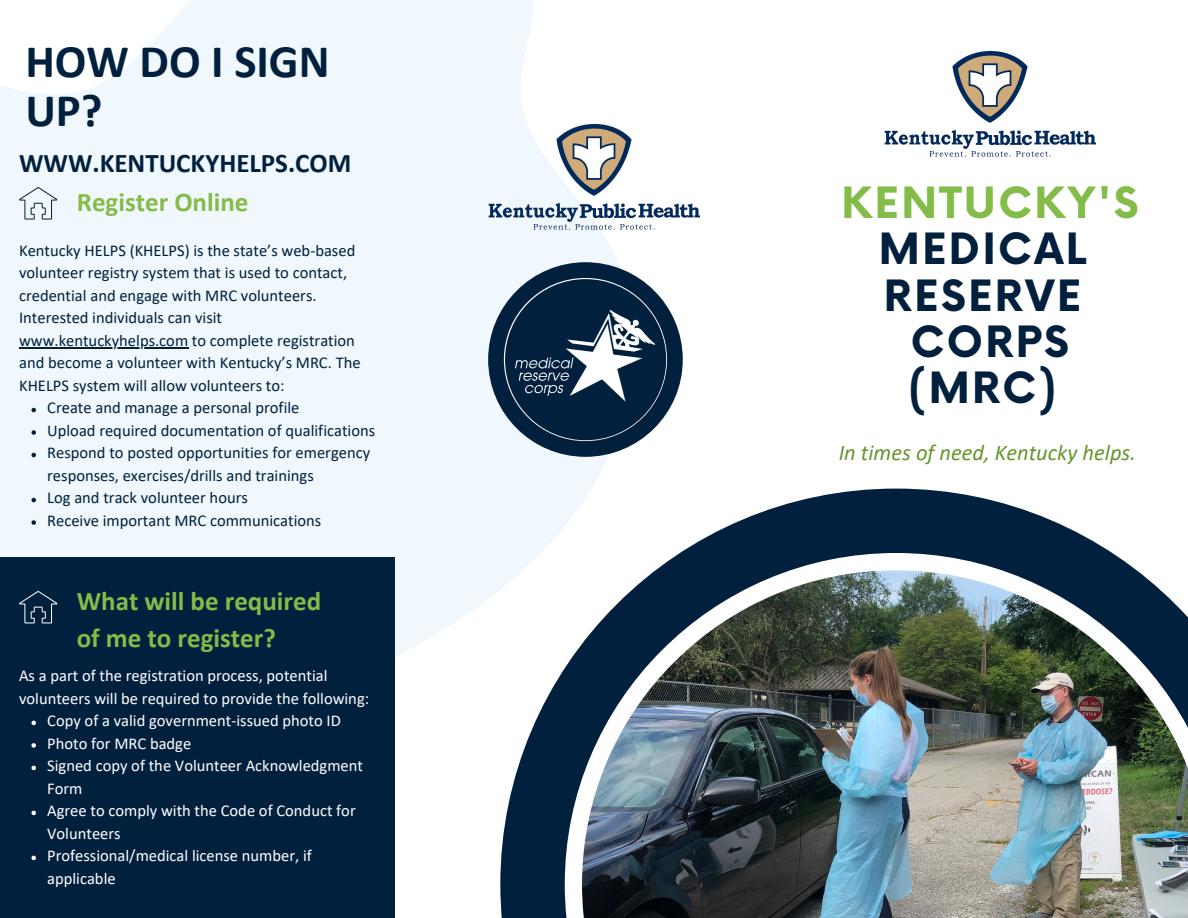
<style>
.page{position:relative;width:1188px;height:918px;background:#fff}
.page>*{position:absolute;margin:0;border:0;box-sizing:border-box;transform-origin:0 0}
.t1{font:700 46.8px/49.5px "Calibri";color:#01203d}
.t2{font:700 42px "Now";letter-spacing:.055em;color:#01203d}
.t3{font:700 42px "Now";letter-spacing:.055em;color:#84bc49}
.t4{font:700 27px/37.2px "Calibri";color:#84bc49}
.t5{font:700 27px "Calibri";color:#01203d}
.t6{font:italic 22.5px "Calibri";color:#64962c}
.t7{font:16.5px/22.5px "Calibri";color:#01203d}
.t8{font:16.5px/22.5px "Calibri";color:#fff}
</style>
<div class="page">
<svg style="left:0;top:0;width:617px;height:759px;fill:#f0f8fd"></svg>
<div style="left:0;top:557px;width:394px;height:361px;background:#01203d"></div>
<svg style="left:19px;top:187px;width:38px;height:33px"></svg>
<svg style="left:19px;top:591px;width:38px;height:32px"></svg>
<img style="left:884px;top:52px;width:212px;height:105px">
<svg style="left:488px;top:262px;width:195px;height:195px"></svg>
<div style="left:505px;top:279px;width:161px;height:161px;background:#01203d;border-radius:50%"></div>
<img style="left:516px;top:310px;width:139px;height:92px">
<img style="left:500px;top:489px;width:688px;height:429px">
<svg style="left:31px;top:408px;width:5px;height:4px"></svg>
<svg style="left:31px;top:430px;width:5px;height:5px"></svg>
<svg style="left:31px;top:453px;width:5px;height:4px"></svg>
<svg style="left:31px;top:498px;width:5px;height:4px"></svg>
<svg style="left:31px;top:520px;width:5px;height:5px"></svg>
<hr style="left:19px;top:347px;width:169px;height:1px;background:#01203d">
<svg style="left:31px;top:721px;width:5px;height:4px"></svg>
<svg style="left:31px;top:743px;width:5px;height:5px"></svg>
<svg style="left:31px;top:766px;width:5px;height:4px"></svg>
<svg style="left:31px;top:811px;width:5px;height:4px"></svg>
<svg style="left:31px;top:856px;width:5px;height:4px"></svg>
<img style="left:488px;top:125px;width:212px;height:106px">
<p class="t1" style="left:25px;top:40px;width:306px">HOW DO I SIGN<br>UP?</p>
<p class="t5" style="left:19px;top:152px;width:334px">WWW.KENTUCKYHELPS.COM</p>
<p class="t4" style="left:77px;top:186px;width:173px">Register Online</p>
<p class="t7" style="left:19px;top:241px;width:343px">Kentucky HELPS (KHELPS) is the state’s web-based volunteer registry system that is used to contact, credential and engage with MRC volunteers.<br>Interested individuals can visit www.kentuckyhelps.com to complete registration and become a volunteer with Kentucky’s MRC. The KHELPS system will allow volunteers to:</p>
<p class="t7" style="left:47px;top:398px;width:254px">Create and manage a personal profile</p>
<p class="t7" style="left:47px;top:421px;width:330px">Upload required documentation of qualifications</p>
<p class="t7" style="left:47px;top:443px;width:324px">Respond to posted opportunities for emergency responses, exercises/drills and trainings</p>
<p class="t7" style="left:47px;top:488px;width:202px">Log and track volunteer hours</p>
<p class="t7" style="left:47px;top:511px;width:276px">Receive important MRC communications</p>
<p class="t4" style="left:77px;top:585px;width:246px">What will be required of me to register?</p>
<p class="t8" style="left:19px;top:666px;width:352px">As a part of the registration process, potential volunteers will be required to provide the following:</p>
<p class="t8" style="left:47px;top:711px;width:295px">Copy of a valid government-issued photo ID</p>
<p class="t8" style="left:47px;top:733px;width:146px">Photo for MRC badge</p>
<p class="t8" style="left:47px;top:756px;width:317px">Signed copy of the Volunteer Acknowledgment<br>Form</p>
<p class="t8" style="left:47px;top:801px;width:310px">Agree to comply with the Code of Conduct for<br>Volunteers</p>
<p class="t8" style="left:47px;top:846px;width:266px">Professional/medical license number, if applicable</p>
<p class="t3" style="left:841px;top:180px;width:299px">KENTUCKY'S</p>
<p class="t2" style="left:879px;top:227px;width:209px">MEDICAL</p>
<p class="t2" style="left:884px;top:273px;width:199px">RESERVE</p>
<p class="t2" style="left:911px;top:319px;width:160px">CORPS</p>
<p class="t2" style="left:908px;top:365px;width:150px">(MRC)</p>
<p class="t6" style="left:839px;top:443px;width:299px">In times of need, Kentucky helps.</p>
</div>
